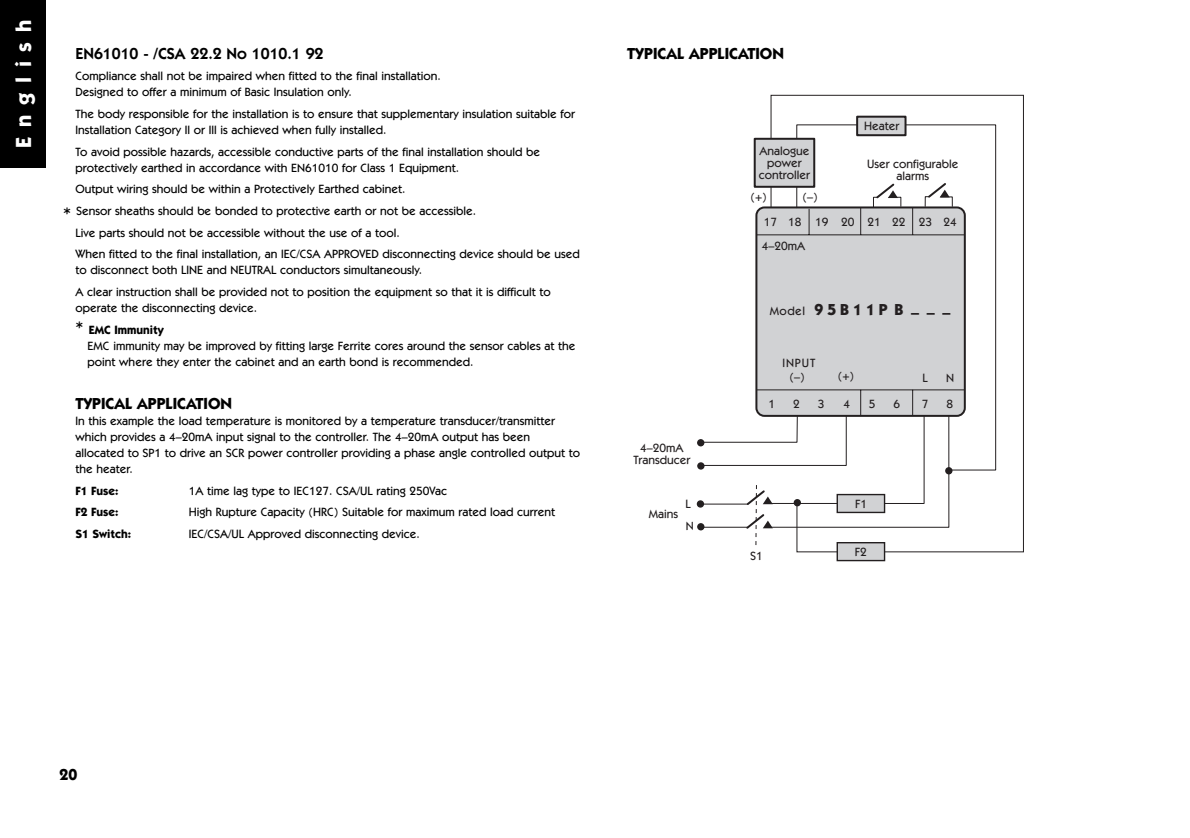
<style>
.page{position:relative;width:1190px;height:838px;background:#fff}
.page>*{position:absolute;margin:0;border:0;box-sizing:border-box;transform-origin:0 0}
.t1{font:700 22px "Itc Kabel";letter-spacing:.445em;color:#fff}
.t2{font:500 18px "Itc Kabel";color:#000}
.t3{font:700 16px "Itc Kabel";color:#000}
.t4{font:600 16px "Itc Kabel";color:#000}
.t5{font:700 16px "Itc Kabel";letter-spacing:.25em;color:#231f20}
.t6{font:500 12px/16px "Itc Kabel";color:#000}
.t7{font:500 12px/12px "Itc Kabel";color:#231f20;text-align:center}
.t8{font:700 12px "Itc Kabel";color:#000}
.s1{font-size:18px}
.s2{font-weight:700}
.s3{font-weight:500;font-size:12px}
</style>
<div class="page">
<svg style="left:770px;top:94px;width:254px;height:459px"></svg>
<div style="left:837px;top:542px;width:48px;height:19px;background:#d1d2d4;border:1px solid #231f20"></div>
<div style="left:945px;top:467px;width:8px;height:7px;background:#231f20;border:1px solid #231f20;border-radius:50%"></div>
<svg style="left:697px;top:439px;width:253px;height:108px"></svg>
<svg style="left:796px;top:124px;width:201px;height:347px"></svg>
<svg style="left:896px;top:190px;width:2px;height:8px"></svg>
<svg style="left:745px;top:182px;width:151px;height:349px"></svg>
<svg style="left:924px;top:181px;width:29px;height:26px"></svg>
<div style="left:754px;top:138px;width:61px;height:50px;background:#d1d2d4;border:2px solid #231f20"></div>
<div style="left:856px;top:116px;width:51px;height:20px;background:#d1d2d4;border:2px solid #231f20"></div>
<div style="left:0;top:0;width:45px;height:168px;background:#000"></div>
<h1 class="t1" style="left:15px;top:148px;width:130px;rotate:-90deg">English</h1>
<h3 class="t4" style="left:75px;top:47px;width:250px">EN61010 - /CSA 22.2 No 1010.1 92</h3>
<p class="t6" style="left:75px;top:69px;width:367px">Compliance shall not be impaired when fitted to the final installation.<br>Designed to offer a minimum of Basic Insulation only.</p>
<p class="t6" style="left:75px;top:107px;width:501px">The body responsible for the installation is to ensure that supplementary insulation suitable for<br>Installation Category II or III is achieved when fully installed.</p>
<p class="t6" style="left:75px;top:145px;width:466px">To avoid possible hazards, accessible conductive parts of the final installation should be protectively earthed in accordance with EN61010 for Class 1 Equipment.</p>
<p class="t6" style="left:75px;top:179px;width:506px;line-height:21.6px">Output wiring should be within a Protectively Earthed cabinet.<br>Sensor sheaths should be bonded to protective earth or not be accessible.<br>Live parts should not be accessible without the use of a tool.<br>When fitted to the final installation, an IEC/CSA APPROVED disconnecting device should be used</p>
<p class="t6" style="left:75px;top:260px;width:477px;line-height:21.6px">to disconnect both LINE and NEUTRAL conductors simultaneously.<br>A clear instruction shall be provided not to position the equipment so that it is difficult to</p>
<p class="t6" style="left:75px;top:298px;width:183px;line-height:21.6px">operate the disconnecting device. <span class="s1">*</span> <span class="s2">EMC Immunity</span></p>
<p class="t6" style="left:88px;top:339px;width:489px">EMC immunity may be improved by fitting large Ferrite cores around the sensor cables at the point where they enter the cabinet and an earth bond is recommended.</p>
<h3 class="t3" style="left:75px;top:398px;width:158px">TYPICAL APPLICATION</h3>
<p class="t6" style="left:75px;top:414px;width:506px">In this example the load temperature is monitored by a temperature transducer/transmitter which provides a 4–20mA input signal to the controller. The 4–20mA output has been allocated to SP1 to drive an SCR power controller providing a phase angle controlled output to the heater.</p>
<p class="t8" style="left:75px;top:486px;width:45px">F1 Fuse:</p>
<p class="t6" style="left:189px;top:484px;width:260px">1A time lag type to IEC127. CSA/UL rating 250Vac</p>
<p class="t8" style="left:75px;top:508px;width:45px">F2 Fuse:</p>
<p class="t6" style="left:189px;top:505px;width:368px">High Rupture Capacity (HRC) Suitable for maximum rated load current</p>
<p class="t8" style="left:75px;top:529px;width:57px">S1 Switch:</p>
<p class="t6" style="left:189px;top:527px;width:233px">IEC/CSA/UL Approved disconnecting device.</p>
<h2 class="t2" style="left:63px;top:206px;width:9px">*</h2>
<h3 class="t3" style="left:627px;top:47px;width:158px">TYPICAL APPLICATION</h3>
<p class="t7" style="left:759px;top:146px;width:53px">Analogue power controller</p>
<p class="t7" style="left:750px;top:192px;width:18px">(+)</p>
<p class="t7" style="left:803px;top:192px;width:17px">(–)</p>
<p class="t7" style="left:764px;top:217px;width:66px">17 18 19</p>
<p class="t7" style="left:762px;top:241px;width:45px">4–20mA</p>
<p class="t7" style="left:864px;top:121px;width:37px">Heater</p>
<p class="t7" style="left:867px;top:159px;width:93px">User configurable alarms</p>
<p class="t7" style="left:841px;top:217px;width:117px">20 21 22 23 24</p>
<h3 class="t5" style="left:770px;top:303px;width:182px"><span class="s3">Model</span> 95B11P B – – –</h3>
<p class="t7" style="left:783px;top:357px;width:34px;line-height:13.8px">INPUT (–)</p>
<p class="t7" style="left:838px;top:371px;width:18px">(+)</p>
<p class="t7" style="left:923px;top:373px;width:7px">L</p>
<p class="t7" style="left:946px;top:373px;width:10px">N</p>
<p class="t7" style="left:634px;top:443px;width:58px">4–20mA<br>Transducer</p>
<p class="t7" style="left:649px;top:509px;width:31px">Mains</p>
<p class="t7" style="left:686px;top:499px;width:7px">L</p>
<p class="t7" style="left:686px;top:521px;width:10px">N</p>
<p class="t7" style="left:769px;top:399px;width:8px">1</p>
<p class="t7" style="left:793px;top:399px;width:8px">2</p>
<p class="t7" style="left:818px;top:399px;width:8px">3</p>
<p class="t7" style="left:844px;top:399px;width:8px">4</p>
<p class="t7" style="left:869px;top:399px;width:8px">5</p>
<p class="t7" style="left:893px;top:399px;width:8px">6</p>
<p class="t7" style="left:922px;top:399px;width:8px">7</p>
<p class="t7" style="left:946px;top:399px;width:8px">8</p>
<p class="t7" style="left:750px;top:551px;width:14px">S1</p>
<p class="t7" style="left:855px;top:499px;width:13px">F1</p>
<p class="t7" style="left:855px;top:547px;width:13px">F2</p>
<h3 class="t3" style="left:59px;top:769px;width:19px">20</h3>
</div>
